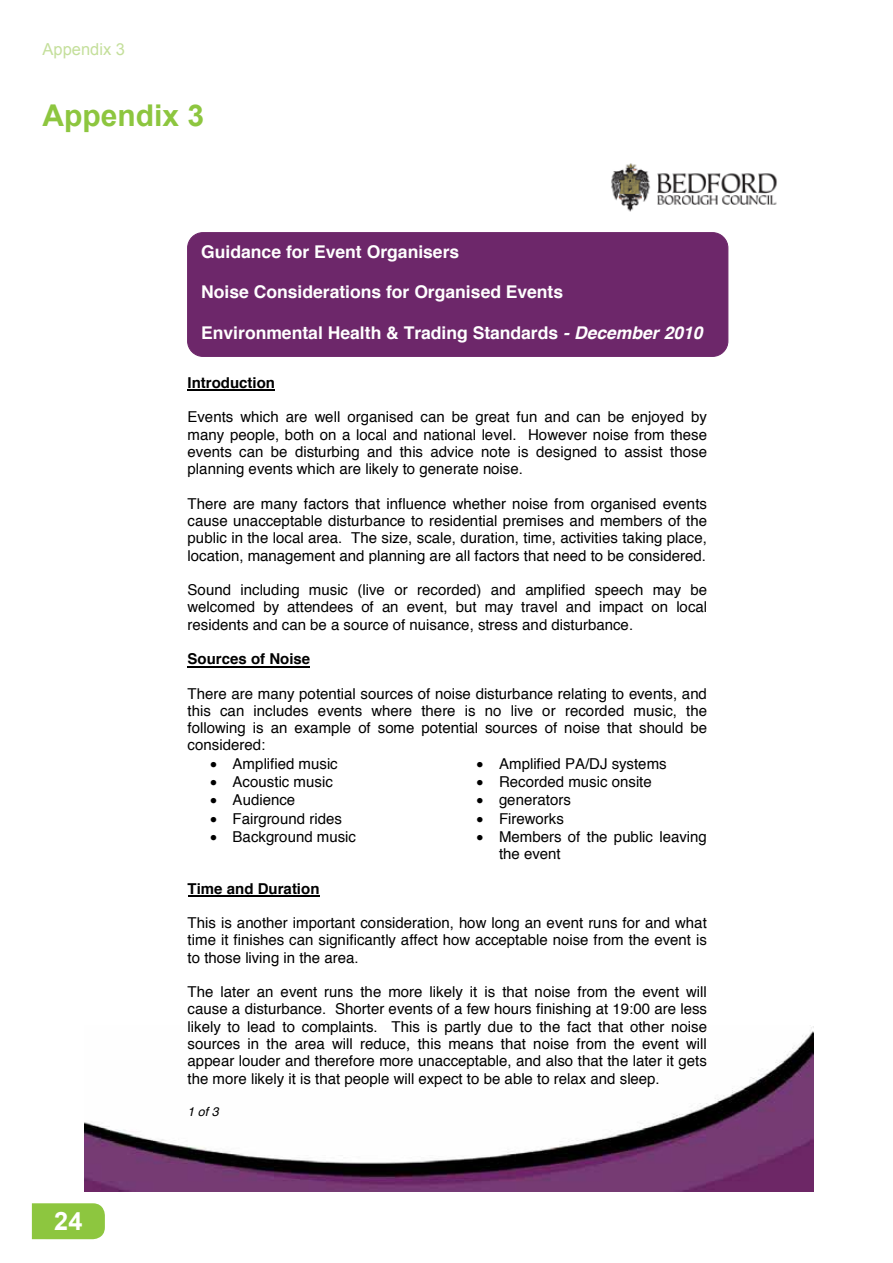
<style>
.page{position:relative;width:893px;height:1263px;background:#fff}
.page>*{position:absolute;margin:0;border:0;box-sizing:border-box;transform-origin:0 0}
.t1{font:700 30px "Arial";color:#8dc63f}
.t2{font:700 25.35px "Arial";color:#fff}
.t3{font:700 17.55px "Helvetica";color:#fff}
.t4{font:16.5px "Arial";color:#c4df9b}
.t5{font:15px/17.2px "Helvetica";color:#000;text-align:justify}
.t6{font:700 15px "Helvetica";color:#000}
.t7{font:italic 12.45px "Helvetica";color:#000}
.s1{font-style:italic}
</style>
<div class="page">
<div style="left:32px;top:1203px;width:73px;height:36px;background:#8dc63f"></div>
<img style="left:84px;top:1026px;width:730px;height:165px">
<hr style="left:188px;top:390px;width:87px;height:1px;background:#000">
<hr style="left:188px;top:666px;width:122px;height:1px;background:#000">
<hr style="left:188px;top:895px;width:131px;height:2px;background:#000">
<img style="left:611px;top:163px;width:166px;height:49px">
<div style="left:188px;top:233px;width:540px;height:123px;background:#6d276a;border-radius:15px"></div>
<div style="left:187px;top:232px;width:541px;height:125px;border:1px solid #6d276a;border-radius:15px"></div>
<p class="t4" style="left:43px;top:38px;width:84px">Appendix 3</p>
<h1 class="t1" style="left:43px;top:95px;width:163px">Appendix 3</h1>
<p class="t3" style="left:201px;top:238px;width:260px">Guidance for Event Organisers</p>
<p class="t3" style="left:201px;top:278px;width:363px">Noise Considerations for Organised Events</p>
<p class="t3" style="left:201px;top:318px;width:503px">Environmental Health &amp; Trading Standards <span class="s1">- December 2010</span></p>
<h2 class="t2" style="left:54px;top:1204px;width:30px">24</h2>
<p class="t6" style="left:188px;top:371px;width:89px">Introduction</p>
<p class="t5" style="left:188px;top:409px;width:521px">Events which are well organised can be great fun and can be enjoyed by many people, both on a local and national level. However noise from these events can be disturbing and this advice note is designed to assist those planning events which are likely to generate noise.</p>
<p class="t5" style="left:188px;top:495px;width:521px">There are many factors that influence whether noise from organised events cause unacceptable disturbance to residential premises and members of the public in the local area. The size, scale, duration, time, activities taking place, location, management and planning are all factors that need to be considered.</p>
<p class="t5" style="left:188px;top:582px;width:521px">Sound including music (live or recorded) and amplified speech may be welcomed by attendees of an event, but may travel and impact on local residents and can be a source of nuisance, stress and disturbance.</p>
<p class="t6" style="left:188px;top:647px;width:124px">Sources of Noise</p>
<p class="t5" style="left:188px;top:685px;width:521px">There are many potential sources of noise disturbance relating to events, and this can includes events where there is no live or recorded music, the following is an example of some potential sources of noise that should be considered:</p>
<p class="t5" style="left:210px;top:755px;width:129px">• Amplified music</p>
<p class="t5" style="left:476px;top:755px;width:192px">• Amplified PA/DJ systems</p>
<p class="t5" style="left:210px;top:774px;width:124px">• Acoustic music</p>
<p class="t5" style="left:476px;top:774px;width:177px">• Recorded music onsite</p>
<p class="t5" style="left:210px;top:792px;width:87px">• Audience</p>
<p class="t5" style="left:476px;top:792px;width:96px">• generators</p>
<p class="t5" style="left:210px;top:810px;width:133px">• Fairground rides</p>
<p class="t5" style="left:476px;top:810px;width:89px">• Fireworks</p>
<p class="t5" style="left:210px;top:828px;width:147px">• Background music</p>
<p class="t5" style="left:499px;top:828px;width:209px;text-indent:-23px">• Members of the public leaving the event</p>
<p class="t6" style="left:188px;top:876px;width:133px">Time and Duration</p>
<p class="t5" style="left:188px;top:915px;width:521px">This is another important consideration, how long an event runs for and what time it finishes can significantly affect how acceptable noise from the event is to those living in the area.</p>
<p class="t5" style="left:188px;top:984px;width:521px">The later an event runs the more likely it is that noise from the event will cause a disturbance. Shorter events of a few hours finishing at 19:00 are less likely to lead to complaints. This is partly due to the fact that other noise sources in the area will reduce, this means that noise from the event will appear louder and therefore more unacceptable, and also that the later it gets the more likely it is that people will expect to be able to relax and sleep.</p>
<p class="t7" style="left:188px;top:1101px;width:33px">1 of 3</p>
</div>
